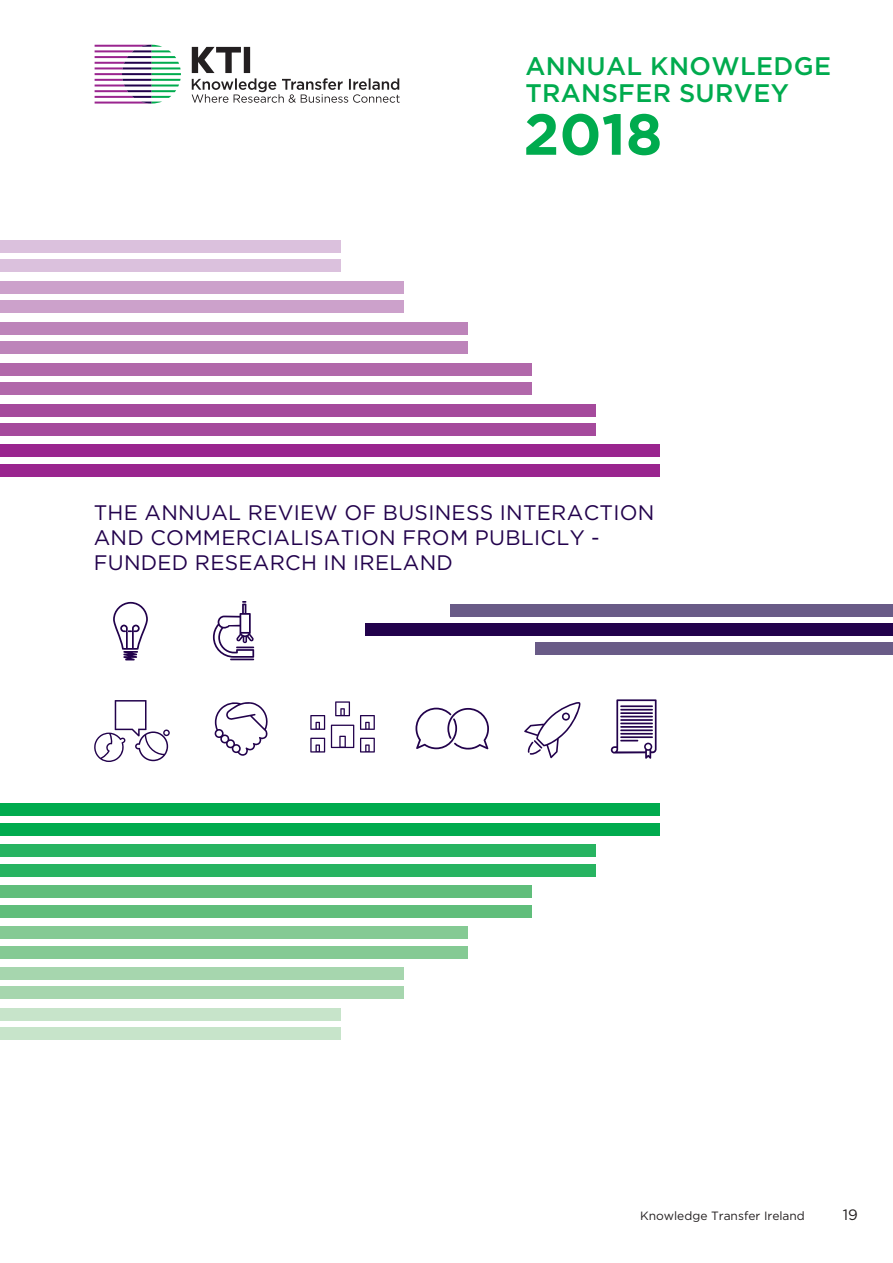
<style>
.page{position:relative;width:893px;height:1263px;background:#fff}
.page>*{position:absolute;margin:0;border:0;box-sizing:border-box;transform-origin:0 0}
.t1{font:700 57.75px "Gotham";color:#00ab4e}
.t2{font:500 25.35px/27px "Gotham";letter-spacing:.015em;color:#00ab4e}
.t3{font:21px/25.2px "Gotham";letter-spacing:.015em;color:#22024c}
.t4{font:15px "Gotham";color:#231f20}
.t5{font:12px "Gotham";color:#231f20}
</style>
<div class="page">
<div style="left:0;top:844px;width:595px;height:13px;background:#27b461"></div>
<div style="left:0;top:864px;width:595px;height:12px;background:#27b461"></div>
<div style="left:0;top:803px;width:659px;height:13px;background:#00ab4e"></div>
<div style="left:0;top:823px;width:659px;height:12px;background:#00ab4e"></div>
<div style="left:0;top:885px;width:531px;height:13px;background:#60be7b"></div>
<div style="left:0;top:905px;width:531px;height:12px;background:#60be7b"></div>
<div style="left:0;top:926px;width:468px;height:13px;background:#85ca94"></div>
<div style="left:0;top:946px;width:468px;height:12px;background:#85ca94"></div>
<div style="left:0;top:967px;width:404px;height:13px;background:#a6d6ae"></div>
<div style="left:0;top:986px;width:404px;height:13px;background:#a6d6ae"></div>
<div style="left:0;top:1008px;width:340px;height:13px;background:#c7e4ca"></div>
<div style="left:0;top:1027px;width:340px;height:13px;background:#c7e4ca"></div>
<div style="left:0;top:423px;width:595px;height:13px;background:#a54a9c"></div>
<div style="left:0;top:404px;width:595px;height:12px;background:#a54a9c"></div>
<div style="left:0;top:464px;width:659px;height:13px;background:#9a258f"></div>
<div style="left:0;top:445px;width:659px;height:12px;background:#9a258f"></div>
<svg style="left:192px;top:47px;width:208px;height:56px"></svg>
<svg style="left:95px;top:45px;width:86px;height:59px"></svg>
<div style="left:0;top:382px;width:531px;height:13px;background:#b168aa"></div>
<div style="left:0;top:363px;width:531px;height:12px;background:#b168aa"></div>
<div style="left:0;top:341px;width:468px;height:13px;background:#bd84ba"></div>
<div style="left:0;top:322px;width:468px;height:12px;background:#bd84ba"></div>
<div style="left:0;top:300px;width:404px;height:13px;background:#cca1cb"></div>
<div style="left:0;top:281px;width:404px;height:13px;background:#cca1cb"></div>
<div style="left:0;top:259px;width:340px;height:13px;background:#dbc1dd"></div>
<div style="left:0;top:240px;width:340px;height:13px;background:#dbc1dd"></div>
<div style="left:365px;top:623px;width:528px;height:13px;background:#22024c"></div>
<div style="left:451px;top:604px;width:442px;height:13px;background:#695b87"></div>
<div style="left:536px;top:642px;width:357px;height:13px;background:#695b87"></div>
<svg style="left:94px;top:700px;width:76px;height:62px"></svg>
<svg style="left:214px;top:702px;width:54px;height:54px"></svg>
<svg style="left:310px;top:701px;width:65px;height:51px"></svg>
<svg style="left:113px;top:602px;width:35px;height:58px"></svg>
<svg style="left:524px;top:702px;width:57px;height:56px"></svg>
<svg style="left:611px;top:699px;width:46px;height:60px"></svg>
<svg style="left:415px;top:708px;width:74px;height:41px"></svg>
<svg style="left:213px;top:601px;width:41px;height:59px"></svg>
<p class="t2" style="left:525px;top:55px;width:307px">ANNUAL KNOWLEDGE<br>TRANSFER SURVEY</p>
<h1 class="t1" style="left:523px;top:113px;width:140px">2018</h1>
<p class="t3" style="left:94px;top:501px;width:562px">THE ANNUAL REVIEW OF BUSINESS INTERACTION<br>AND COMMERCIALISATION FROM PUBLICLY -<br>FUNDED RESEARCH IN IRELAND</p>
<p class="t5" style="left:640px;top:1212px;width:166px">Knowledge Transfer Ireland</p>
<p class="t4" style="left:843px;top:1209px;width:17px">19</p>
</div>
